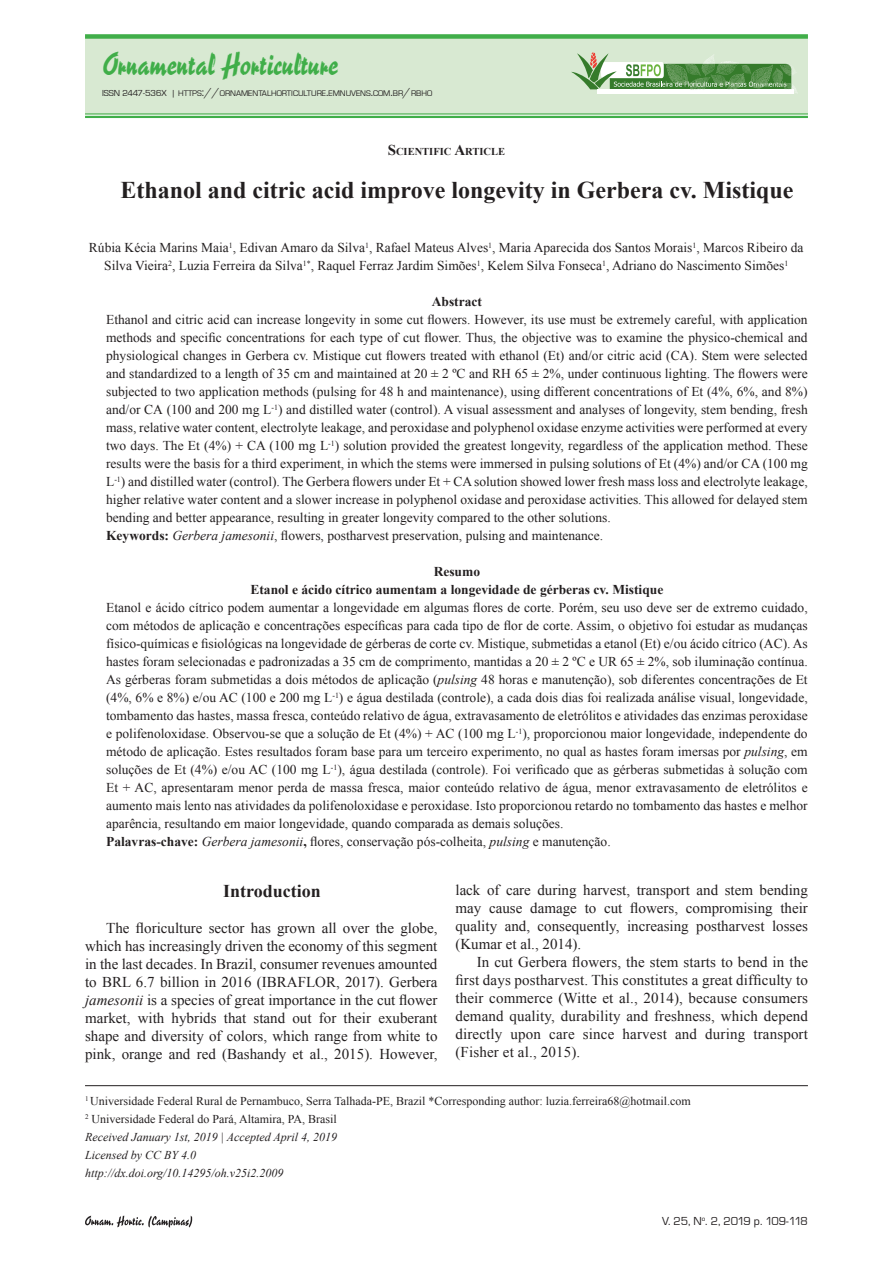
<style>
.page{position:relative;width:893px;height:1263px;background:#fff}
.page>*{position:absolute;margin:0;border:0;box-sizing:border-box;transform-origin:0 0}
.t1{font:29.25px "Reporter Two";color:#40ae49}
.t2{font:700 24px "Times New Roman";color:#231f20}
.t3{font:700 18px "Times New Roman";color:#231f20}
.t4{font:15px/18px "Times New Roman";color:#231f20;text-align:justify}
.t5{font:13.5px/18px "Times New Roman";color:#231f20}
.t6{font:700 13.5px/18px "Times New Roman";color:#231f20;text-align:center}
.t7{font:12px/18px "Times New Roman";color:#231f20}
.t8{font:12px "Eurostar";letter-spacing:-.075em;color:#231f20}
.t9{font:700 10.5px "Times New Roman";color:#231f20}
.t10{font:8.4px "Eurostar";color:#231f20}
.s1{font-size:9px}
.s2{font-size:12px}
.s3{font-size:15px}
.s4{font-weight:700}
.s5{font-style:italic}
</style>
<div class="page">
<svg style="left:85px;top:1215px;width:107px;height:13px"></svg>
<hr style="left:85px;top:1085px;width:723px;height:1px;background:#231f20">
<div style="left:85px;top:36px;width:723px;height:78px;background:#d8e9d2"></div>
<div style="left:85px;top:34px;width:723px;height:5px;background:#40ae49"></div>
<hr style="left:85px;top:114px;width:723px;height:1px;background:#40ae49">
<hr style="left:85px;top:116px;width:723px;height:2px;background:#40ae49">
<div style="left:598px;top:89px;width:196px;height:5px;background:#fff"></div>
<svg style="left:571px;top:52px;width:226px;height:39px"></svg>
<img style="left:669px;top:68px;width:14px;height:5px">
<img style="left:755px;top:68px;width:23px;height:4px">
<h1 class="t1" style="left:102px;top:45px;width:238px">Ornamental Horticulture</h1>
<p class="t10" style="left:102px;top:88px;width:332px"><span class="s1">ISSN 2447-536X |</span> HTTPS<span class="s2">://</span>ORNAMENTALHORTICULTURE<span class="s2">.</span>EMNUVENS<span class="s2">.</span>COM<span class="s2">.</span>BR<span class="s2">/</span>RBHO</p>
<p class="t9" style="left:388px;top:144px;width:119px"><span class="s3">S</span>CIENTIFIC <span class="s3">A</span>RTICLE</p>
<h2 class="t2" style="left:120px;top:174px;width:674px">Ethanol and citric acid improve longevity in Gerbera cv. Mistique</h2>
<p class="t5" style="left:89px;top:239px;width:716px;text-align:center">Rúbia Kécia Marins Maia<sup>1</sup>, Edivan Amaro da Silva<sup>1</sup>, Rafael Mateus Alves<sup>1</sup>, Maria Aparecida dos Santos Morais<sup>1</sup>, Marcos Ribeiro da<br>Silva Vieira<sup>2</sup>, Luzia Ferreira da Silva<sup>1*</sup>, Raquel Ferraz Jardim Simões<sup>1</sup>, Kelem Silva Fonseca<sup>1</sup>, Adriano do Nascimento Simões<sup>1</sup></p>
<p class="t6" style="left:432px;top:292px;width:52px">Abstract</p>
<p class="t5" style="left:106px;top:311px;width:703px">Ethanol and citric acid can increase longevity in some cut flowers. However, its use must be extremely careful, with application methods and specific concentrations for each type of cut flower. Thus, the objective was to examine the physico-chemical and physiological changes in Gerbera cv. Mistique cut flowers treated with ethanol (Et) and/or citric acid (CA). Stem were selected and standardized to a length of 35 cm and maintained at 20 ± 2 ºC and RH 65 ± 2%, under continuous lighting. The flowers were subjected to two application methods (pulsing for 48 h and maintenance), using different concentrations of Et (4%, 6%, and 8%) and/or CA (100 and 200 mg L<sup>-1</sup>) and distilled water (control). A visual assessment and analyses of longevity, stem bending, fresh mass, relative water content, electrolyte leakage, and peroxidase and polyphenol oxidase enzyme activities were performed at every two days. The Et (4%) + CA (100 mg L<sup>-1</sup>) solution provided the greatest longevity, regardless of the application method. These results were the basis for a third experiment, in which the stems were immersed in pulsing solutions of Et (4%) and/or CA (100 mg L<sup>-1</sup>) and distilled water (control). The Gerbera flowers under Et + CA solution showed lower fresh mass loss and electrolyte leakage, higher relative water content and a slower increase in polyphenol oxidase and peroxidase activities. This allowed for delayed stem bending and better appearance, resulting in greater longevity compared to the other solutions.<br><span class="s4">Keywords:</span> <span class="s5">Gerbera jamesonii</span>, flowers, postharvest preservation, pulsing and maintenance.</p>
<p class="t6" style="left:250px;top:562px;width:414px">Resumo<br>Etanol e ácido cítrico aumentam a longevidade de gérberas cv. Mistique</p>
<p class="t5" style="left:106px;top:599px;width:703px">Etanol e ácido cítrico podem aumentar a longevidade em algumas flores de corte. Porém, seu uso deve ser de extremo cuidado, com métodos de aplicação e concentrações específicas para cada tipo de flor de corte. Assim, o objetivo foi estudar as mudanças físico-químicas e fisiológicas na longevidade de gérberas de corte cv. Mistique, submetidas a etanol (Et) e/ou ácido cítrico (AC). As hastes foram selecionadas e padronizadas a 35 cm de comprimento, mantidas a 20 ± 2 ºC e UR 65 ± 2%, sob iluminação contínua.<br>As gérberas foram submetidas a dois métodos de aplicação (<span class="s5">pulsing</span> 48 horas e manutenção), sob diferentes concentrações de Et (4%, 6% e 8%) e/ou AC (100 e 200 mg L<sup>-1</sup>) e água destilada (controle), a cada dois dias foi realizada análise visual, longevidade, tombamento das hastes, massa fresca, conteúdo relativo de água, extravasamento de eletrólitos e atividades das enzimas peroxidase e polifenoloxidase. Observou-se que a solução de Et (4%) + AC (100 mg L<sup>-1</sup>), proporcionou maior longevidade, independente do método de aplicação. Estes resultados foram base para um terceiro experimento, no qual as hastes foram imersas por <span class="s5">pulsing</span>, em soluções de Et (4%) e/ou AC (100 mg L<sup>-1</sup>), água destilada (controle). Foi verificado que as gérberas submetidas à solução com Et + AC, apresentaram menor perda de massa fresca, maior conteúdo relativo de água, menor extravasamento de eletrólitos e aumento mais lento nas atividades da polifenoloxidase e peroxidase. Isto proporcionou retardo no tombamento das hastes e melhor aparência, resultando em maior longevidade, quando comparada as demais soluções.<br><span class="s4">Palavras-chave:</span> <span class="s5">Gerbera jamesonii</span><span class="s4">,</span> flores, conservação pós-colheita, <span class="s5">pulsing</span> e manutenção.</p>
<h3 class="t3" style="left:223px;top:878px;width:99px">Introduction</h3>
<p class="t4" style="left:85px;top:918px;width:354px;text-indent:21px">The floriculture sector has grown all over the globe, which has increasingly driven the economy of this segment in the last decades. In Brazil, consumer revenues amounted to BRL 6.7 billion in 2016 (IBRAFLOR, 2017). Gerbera <span class="s5">jamesonii</span> is a species of great importance in the cut flower market, with hybrids that stand out for their exuberant shape and diversity of colors, which range from white to pink, orange and red (Bashandy et al., 2015). However,</p>
<p class="t4" style="left:455px;top:881px;width:354px">lack of care during harvest, transport and stem bending may cause damage to cut flowers, compromising their quality and, consequently, increasing postharvest losses (Kumar et al., 2014).</p>
<p class="t4" style="left:455px;top:953px;width:354px;text-indent:21px">In cut Gerbera flowers, the stem starts to bend in the first days postharvest. This constitutes a great difficulty to their commerce (Witte et al., 2014), because consumers demand quality, durability and freshness, which depend directly upon care since harvest and during transport (Fisher et al., 2015).</p>
<p class="t7" style="left:85px;top:1092px;width:607px"><sup>1</sup> Universidade Federal Rural de Pernambuco, Serra Talhada-PE, Brazil *Corresponding author: luzia.ferreira68@hotmail.com <sup>2</sup> Universidade Federal do Pará, Altamira, PA, Brasil<br><span class="s5">Received January 1st, 2019 | Accepted April 4, 2019<br>Licensed by CC BY 4.0<br>http://dx.doi.org/10.14295/oh.v25i2.2009</span></p>
<p class="t8" style="left:662px;top:1214px;width:147px">V. 25, N<sup>o</sup>. 2, 2019 p. 109-118</p>
</div>
